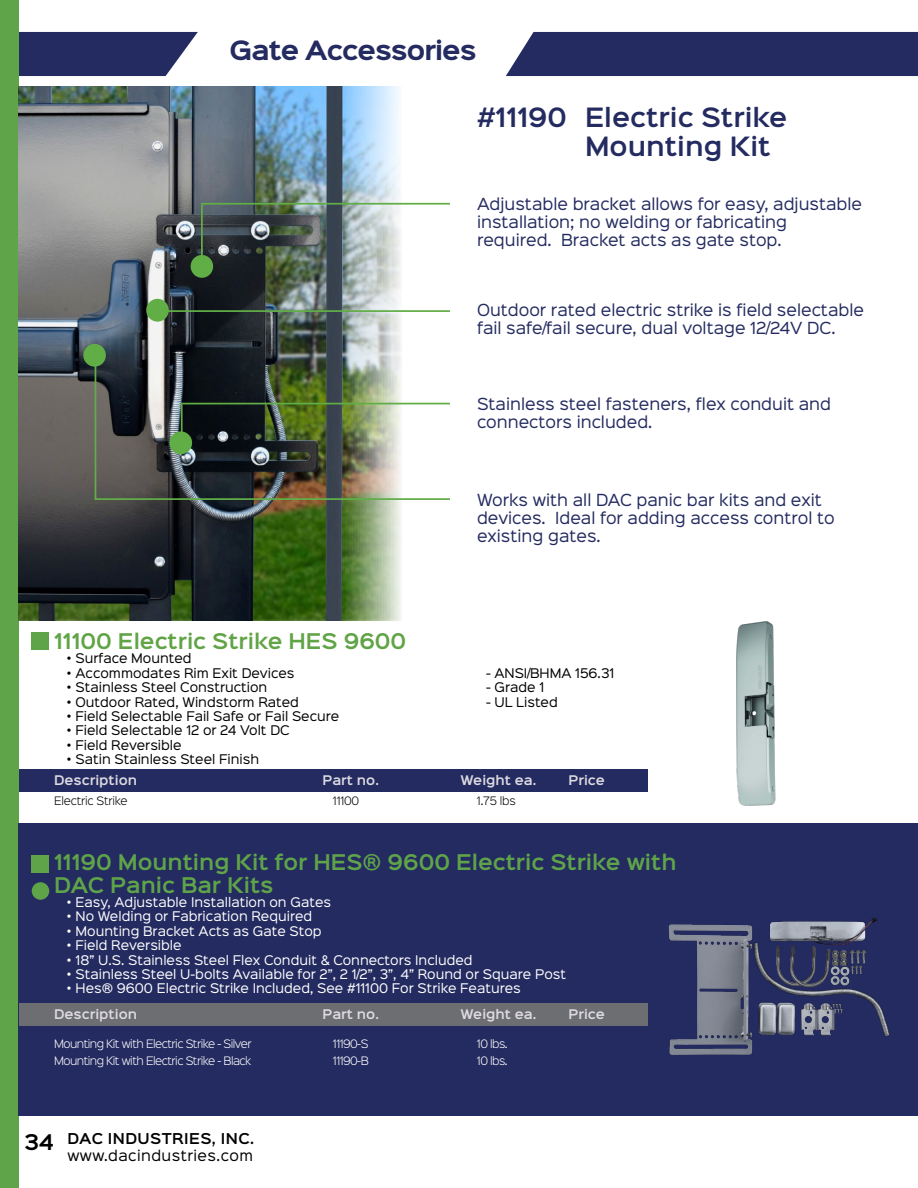
<style>
.page{position:relative;width:918px;height:1188px;background:#fff}
.page>*{position:absolute;margin:0;border:0;box-sizing:border-box;transform-origin:0 0}
.t1{font:600 24px/28.8px "Sinkin Sans 600";color:#242b60}
.t2{font:700 24px "Sinkin Sans 700";letter-spacing:-.04em;color:#242b60}
.t3{font:600 19.5px/22.5px "Sinkin Sans 600";color:#5fa449}
.t4{font:600 19.5px "Sinkin Sans 600";color:#60a446}
.t5{font:15px/18px "Sinkin Sans 400";color:#242b60}
.t6{font:13.5px "Sinkin Sans 400";letter-spacing:.03em;color:#000}
.t7{font:600 13.5px "Sinkin Sans 600";letter-spacing:.03em;color:#000}
.t8{font:12px "Sinkin Sans 400";color:#fff}
.t9{font:12px "Sinkin Sans 400";color:#000}
.t10{font:600 12px "Sinkin Sans 600";color:#dddae1}
.t11{font:300 10.5px "Sinkin Sans 300";letter-spacing:-.05em;color:#fff}
.t12{font:300 10.5px "Sinkin Sans 300";letter-spacing:-.02em;color:#000}
.s1{font-size:19.5px}
</style>
<div class="page">
<svg style="left:19px;top:32px;width:179px;height:44px;background:#373e6e"></svg>
<div style="left:0;top:0;width:19px;height:1188px;background:#5fa449"></div>
<div style="left:19px;top:824px;width:899px;height:292px;background:#242b60"></div>
<img style="left:736px;top:621px;width:40px;height:184px">
<div style="left:506px;top:32px;width:412px;height:44px;background:#242b60"></div>
<div style="left:19px;top:769px;width:629px;height:23px;background:#242b60"></div>
<div style="left:19px;top:1003px;width:629px;height:23px;background:#6d6e71"></div>
<div style="left:32px;top:633px;width:17px;height:17px;background:#5fa449"></div>
<div style="left:32px;top:855px;width:17px;height:18px;background:#5fa449"></div>
<div style="left:32px;top:882px;width:17px;height:18px;background:#5fa449;border-radius:50%"></div>
<img style="left:18px;top:86px;width:383px;height:535px">
<div style="left:191px;top:255px;width:22px;height:23px;background:#61ae47;border-radius:50%"></div>
<hr style="left:201px;top:205px;width:2px;height:61px;background:#61ae47">
<hr style="left:201px;top:203px;width:249px;height:2px;background:#61ae47">
<hr style="left:162px;top:310px;width:288px;height:2px;background:#61ae47">
<hr style="left:95px;top:355px;width:1px;height:144px;background:#61ae47">
<div style="left:146px;top:299px;width:23px;height:23px;background:#61ae47;border-radius:50%"></div>
<div style="left:83px;top:344px;width:23px;height:23px;background:#61ae47;border-radius:50%"></div>
<hr style="left:95px;top:498px;width:355px;height:2px;background:#61ae47">
<div style="left:170px;top:431px;width:22px;height:23px;background:#61ae47;border-radius:50%"></div>
<hr style="left:181px;top:404px;width:2px;height:44px;background:#61ae47">
<hr style="left:181px;top:403px;width:269px;height:1px;background:#61ae47">
<img style="left:668px;top:917px;width:222px;height:138px">
<p class="t2" style="left:230px;top:38px;width:249px">Gate Accessories</p>
<p class="t1" style="left:585px;top:101px;width:204px;text-indent:-108px">#11190 Electric Strike<br>Mounting Kit</p>
<p class="t5" style="left:477px;top:194px;width:387px">Adjustable bracket allows for easy, adjustable installation; no welding or fabricating required. Bracket acts as gate stop.</p>
<p class="t5" style="left:477px;top:300px;width:389px">Outdoor rated electric strike is field selectable fail safe/fail secure, dual voltage 12/24V DC.</p>
<p class="t5" style="left:477px;top:394px;width:356px">Stainless steel fasteners, flex conduit and connectors included.</p>
<p class="t5" style="left:477px;top:490px;width:359px">Works with all DAC panic bar kits and exit devices. Ideal for adding access control to existing gates.</p>
<p class="t4" style="left:54px;top:624px;width:354px">11100 Electric Strike HES 9600</p>
<p class="t9" style="left:68px;top:648px;width:126px">• Surface Mounted</p>
<p class="t9" style="left:68px;top:663px;width:229px">• Accommodates Rim Exit Devices</p>
<p class="t9" style="left:486px;top:663px;width:130px">- ANSI/BHMA 156.31</p>
<p class="t9" style="left:68px;top:677px;width:201px">• Stainless Steel Construction</p>
<p class="t9" style="left:486px;top:677px;width:60px">- Grade 1</p>
<p class="t9" style="left:68px;top:692px;width:233px">• Outdoor Rated, Windstorm Rated</p>
<p class="t9" style="left:486px;top:692px;width:73px">- UL Listed</p>
<p class="t9" style="left:68px;top:706px;width:273px">• Field Selectable Fail Safe or Fail Secure</p>
<p class="t9" style="left:68px;top:720px;width:224px">• Field Selectable 12 or 24 Volt DC</p>
<p class="t9" style="left:68px;top:735px;width:116px">• Field Reversible</p>
<p class="t9" style="left:68px;top:749px;width:193px">• Satin Stainless Steel Finish</p>
<p class="t12" style="left:54px;top:792px;width:75px">Electric Strike</p>
<p class="t12" style="left:333px;top:792px;width:28px">11100</p>
<p class="t12" style="left:477px;top:792px;width:40px">1.75 lbs</p>
<p class="t10" style="left:54px;top:770px;width:85px">Description</p>
<p class="t10" style="left:322px;top:770px;width:58px">Part no.</p>
<p class="t10" style="left:460px;top:770px;width:77px">Weight ea.</p>
<p class="t10" style="left:568px;top:770px;width:38px">Price</p>
<p class="t3" style="left:54px;top:849px;width:624px">11190 Mounting Kit for HES® 9600 Electric Strike with<br>DAC Panic Bar Kits</p>
<p class="t8" style="left:68px;top:892px;width:265px">• Easy, Adjustable Installation on Gates</p>
<p class="t8" style="left:68px;top:906px;width:246px">• No Welding or Fabrication Required</p>
<p class="t8" style="left:68px;top:921px;width:256px">• Mounting Bracket Acts as Gate Stop</p>
<p class="t8" style="left:68px;top:935px;width:116px">• Field Reversible</p>
<p class="t8" style="left:68px;top:950px;width:407px">• 18” U.S. Stainless Steel Flex Conduit &amp; Connectors Included</p>
<p class="t8" style="left:68px;top:964px;width:500px">• Stainless Steel U-bolts Available for 2”, 2 1/2”, 3”, 4” Round or Square Post</p>
<p class="t8" style="left:68px;top:978px;width:455px">• Hes® 9600 Electric Strike Included, See #11100 For Strike Features</p>
<p class="t10" style="left:54px;top:1004px;width:85px">Description</p>
<p class="t10" style="left:322px;top:1004px;width:58px">Part no.</p>
<p class="t10" style="left:460px;top:1004px;width:77px">Weight ea.</p>
<p class="t10" style="left:568px;top:1004px;width:38px">Price</p>
<p class="t11" style="left:54px;top:1035px;width:199px">Mounting Kit with Electric Strike - Silver</p>
<p class="t11" style="left:333px;top:1035px;width:37px">11190-S</p>
<p class="t11" style="left:477px;top:1035px;width:32px">10 lbs.</p>
<p class="t11" style="left:54px;top:1052px;width:199px">Mounting Kit with Electric Strike - Black</p>
<p class="t11" style="left:333px;top:1052px;width:37px">11190-B</p>
<p class="t11" style="left:477px;top:1052px;width:32px">10 lbs.</p>
<p class="t7" style="left:24px;top:1127px;width:232px"><span class="s1">34</span> DAC INDUSTRIES, INC.</p>
<p class="t6" style="left:68px;top:1144px;width:187px">www.dacindustries.com</p>
</div>
